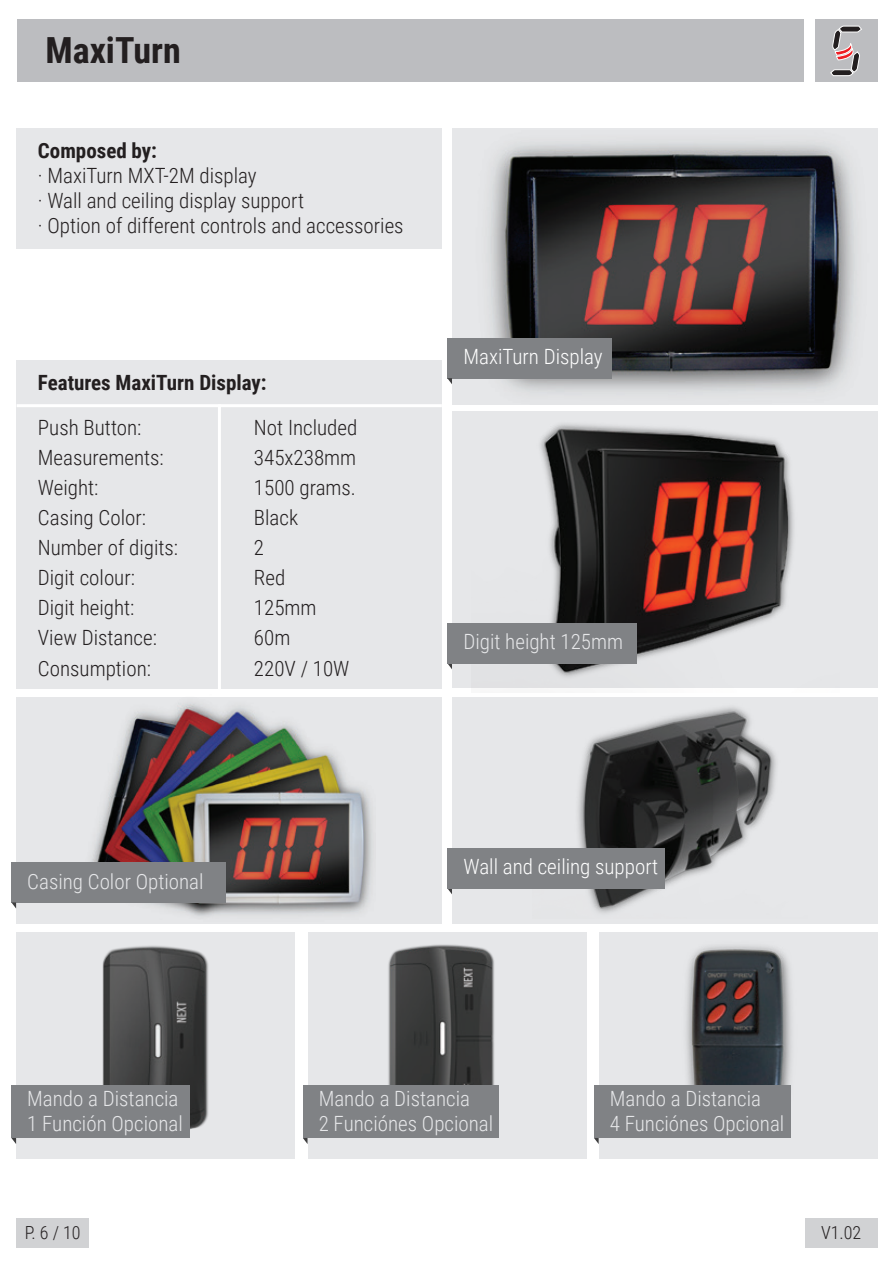
<style>
.page{position:relative;width:893px;height:1263px;background:#fff}
.page>*{position:absolute;margin:0;border:0;box-sizing:border-box;transform-origin:0 0}
.t1{font:700 36px "Roboto Condensed";color:#231f20}
.t2{font:300 21px/25.2px "Roboto Condensed";color:#231f20}
.t3{font:300 21px/25.2px "Roboto Condensed";color:#e6e7e9}
.t4{font:300 21px "Roboto Condensed";color:#fff}
.t5{font:700 21px "Roboto Condensed";color:#231f20}
.t6{font:300 18px "Roboto Condensed";color:#231f20}
</style>
<div class="page">
<div style="left:17px;top:932px;width:278px;height:227px;background:#e6e7e9"></div>
<div style="left:308px;top:932px;width:279px;height:227px;background:#e6e7e9"></div>
<img style="left:388px;top:944px;width:107px;height:141px">
<img style="left:102px;top:946px;width:107px;height:183px">
<div style="left:599px;top:932px;width:279px;height:227px;background:#e6e7e9"></div>
<img style="left:686px;top:945px;width:106px;height:181px">
<div style="left:17px;top:20px;width:787px;height:62px;background:#bcbdc0"></div>
<div style="left:452px;top:697px;width:425px;height:226px;background:#e6e7e9"></div>
<img style="left:532px;top:707px;width:244px;height:206px">
<img style="left:452px;top:128px;width:426px;height:284px">
<div style="left:17px;top:128px;width:425px;height:120px;background:#e6e7e9"></div>
<div style="left:17px;top:360px;width:425px;height:328px;background:#e6e7e9"></div>
<div style="left:452px;top:412px;width:425px;height:276px;background:#e6e7e9"></div>
<hr style="left:17px;top:404px;width:425px;height:3px;background:#fff">
<hr style="left:218px;top:404px;width:3px;height:288px;background:#fff">
<svg style="left:447px;top:888px;width:5px;height:6px"></svg>
<svg style="left:447px;top:663px;width:5px;height:6px"></svg>
<div style="left:447px;top:338px;width:165px;height:40px;background:#808285"></div>
<svg style="left:447px;top:378px;width:5px;height:6px"></svg>
<div style="left:16px;top:697px;width:426px;height:226px;background:#e6e7e9"></div>
<img style="left:83px;top:703px;width:289px;height:214px">
<div style="left:11px;top:862px;width:214px;height:40px;background:#808285"></div>
<svg style="left:11px;top:902px;width:5px;height:6px"></svg>
<div style="left:11px;top:1085px;width:179px;height:53px;background:#808285"></div>
<svg style="left:11px;top:1138px;width:5px;height:6px"></svg>
<div style="left:303px;top:1085px;width:196px;height:53px;background:#808285"></div>
<svg style="left:303px;top:1138px;width:5px;height:6px"></svg>
<div style="left:594px;top:1085px;width:196px;height:53px;background:#808285"></div>
<svg style="left:594px;top:1138px;width:5px;height:6px"></svg>
<div style="left:447px;top:848px;width:218px;height:40px;background:#808285"></div>
<img style="left:471px;top:339px;width:368px;height:339px">
<div style="left:447px;top:623px;width:190px;height:40px;background:#808285"></div>
<div style="left:815px;top:20px;width:62px;height:62px;background:#bcbdc0"></div>
<svg style="left:830px;top:26px;width:32px;height:50px"></svg>
<div style="left:17px;top:1218px;width:72px;height:30px;background:#d1d2d4"></div>
<div style="left:805px;top:1218px;width:72px;height:30px;background:#d1d2d4"></div>
<img style="left:858px;top:405px;width:20px;height:229px">
<h1 class="t1" style="left:45px;top:25px;width:137px">MaxiTurn</h1>
<p class="t5" style="left:38px;top:136px;width:121px">Composed by:</p>
<p class="t2" style="left:38px;top:162px;width:367px">· MaxiTurn MXT-2M display<br>· Wall and ceiling display support<br>· Option of different controls and accessories</p>
<p class="t5" style="left:38px;top:368px;width:230px">Features MaxiTurn Display:</p>
<p class="t2" style="left:38px;top:414px;width:105px">Push Button:</p>
<p class="t2" style="left:254px;top:414px;width:105px">Not Included</p>
<p class="t2" style="left:38px;top:445px;width:127px">Measurements:</p>
<p class="t2" style="left:254px;top:445px;width:104px">345x238mm</p>
<p class="t2" style="left:38px;top:475px;width:62px">Weight:</p>
<p class="t2" style="left:254px;top:475px;width:103px">1500 grams.</p>
<p class="t2" style="left:38px;top:505px;width:110px">Casing Color:</p>
<p class="t2" style="left:254px;top:505px;width:46px">Black</p>
<p class="t2" style="left:38px;top:535px;width:142px">Number of digits:</p>
<p class="t2" style="left:254px;top:535px;width:12px">2</p>
<p class="t2" style="left:38px;top:565px;width:99px">Digit colour:</p>
<p class="t2" style="left:254px;top:565px;width:33px">Red</p>
<p class="t2" style="left:38px;top:595px;width:98px">Digit height:</p>
<p class="t2" style="left:254px;top:595px;width:64px">125mm</p>
<p class="t2" style="left:38px;top:625px;width:121px">View Distance:</p>
<p class="t2" style="left:254px;top:625px;width:38px">60m</p>
<p class="t2" style="left:38px;top:655px;width:115px">Consumption:</p>
<p class="t2" style="left:254px;top:655px;width:97px">220V / 10W</p>
<p class="t4" style="left:463px;top:342px;width:141px">MaxiTurn Display</p>
<p class="t3" style="left:463px;top:628px;width:161px">Digit height 125mm</p>
<p class="t3" style="left:27px;top:868px;width:178px">Casing Color Optional</p>
<p class="t4" style="left:463px;top:852px;width:196px">Wall and ceiling support</p>
<p class="t3" style="left:27px;top:1085px;width:157px">Mando a Distancia<br>1 Función Opcional</p>
<p class="t3" style="left:319px;top:1085px;width:176px">Mando a Distancia<br>2 Funciónes Opcional</p>
<p class="t3" style="left:610px;top:1085px;width:176px">Mando a Distancia<br>4 Funciónes Opcional</p>
<p class="t6" style="left:25px;top:1220px;width:57px">P. 6 / 10</p>
<p class="t6" style="left:821px;top:1220px;width:42px">V1.02</p>
</div>
